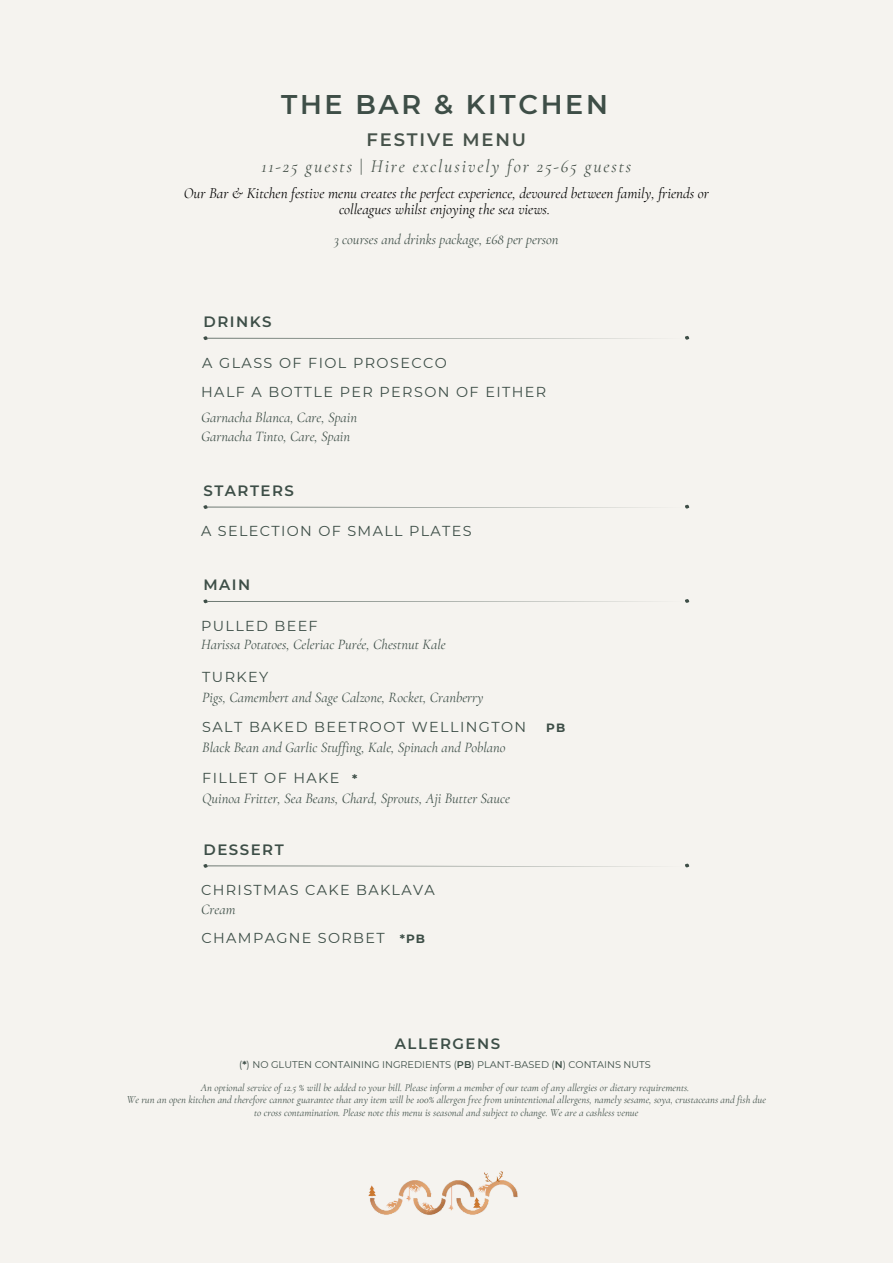
<style>
.page{position:relative;width:893px;height:1264px;background:#fff}
.page>*{position:absolute;margin:0;border:0;box-sizing:border-box;transform-origin:0 0}
.t1{font:600 27px "Montserrat";letter-spacing:.1em;color:#3e4e47}
.t2{font:italic 18px "Cormorant Garamond";letter-spacing:.1em;color:#46524a}
.t3{font:600 18px "Montserrat";letter-spacing:.1em;color:#46524a}
.t4{font:italic 15px/15.8px "Cormorant Garamond";color:#000;text-align:center}
.t5{font:600 15px "Montserrat";letter-spacing:.1em;color:#3d4e47}
.t6{font:italic 14.4px "Cormorant Garamond";color:#3d4e47}
.t7{font:14.4px "Montserrat";letter-spacing:.1em;color:#3d4e47}
.t8{font:italic 14.4px "Cormorant Garamond";color:#3e4e47}
.t9{font:700 12px "Montserrat";color:#3d4e47}
.t10{font:italic 10.5px/12.3px "Cormorant Garamond";color:#3e4e47;text-align:center}
.t11{font:9.75px "Montserrat";color:#3d4e47}
.s1{font-style:normal}
.s2{font-weight:700}
.s3{font-weight:600}
</style>
<div class="page">
<div style="left:0;top:0;width:892px;height:1262px;background:#f5f3ef"></div>
<svg style="left:203px;top:505px;width:486px;height:4px"></svg>
<svg style="left:203px;top:599px;width:486px;height:4px"></svg>
<svg style="left:203px;top:863px;width:486px;height:4px"></svg>
<svg style="left:203px;top:336px;width:486px;height:4px"></svg>
<img style="left:368px;top:1171px;width:150px;height:44px">
<p class="t1" style="left:281px;top:88px;width:328px">THE BAR &amp; KITCHEN</p>
<p class="t3" style="left:366px;top:128px;width:161px">FESTIVE MENU</p>
<p class="t2" style="left:261px;top:155px;width:371px">11-25 guests <span class="s1">|</span> Hire exclusively for 25-65 guests</p>
<p class="t4" style="left:184px;top:185px;width:526px">Our Bar &amp; Kitchen festive menu creates the perfect experience, devoured between family, friends or colleagues whilst enjoying the sea views.</p>
<p class="t8" style="left:334px;top:231px;width:226px">3 courses and drinks package, £68 per person</p>
<p class="t5" style="left:203px;top:313px;width:70px">DRINKS</p>
<p class="t7" style="left:202px;top:353px;width:246px">A GLASS OF FIOL PROSECCO</p>
<p class="t7" style="left:201px;top:383px;width:346px">HALF A BOTTLE PER PERSON OF EITHER</p>
<p class="t6" style="left:201px;top:408px;width:157px">Garnacha Blanca, Care, Spain</p>
<p class="t6" style="left:201px;top:428px;width:150px">Garnacha Tinto, Care, Spain</p>
<p class="t5" style="left:203px;top:481px;width:92px">STARTERS</p>
<p class="t7" style="left:201px;top:522px;width:272px">A SELECTION OF SMALL PLATES</p>
<p class="t5" style="left:203px;top:576px;width:48px">MAIN</p>
<p class="t7" style="left:201px;top:616px;width:118px">PULLED BEEF</p>
<p class="t6" style="left:201px;top:635px;width:246px">Harissa Potatoes, Celeriac Purée, Chestnut Kale</p>
<p class="t7" style="left:202px;top:668px;width:68px">TURKEY</p>
<p class="t6" style="left:202px;top:688px;width:283px">Pigs, Camembert and Sage Calzone, Rocket, Cranberry</p>
<p class="t7" style="left:202px;top:718px;width:325px">SALT BAKED BEETROOT WELLINGTON</p>
<p class="t6" style="left:202px;top:738px;width:305px">Black Bean and Garlic Stuffing, Kale, Spinach and Poblano</p>
<p class="t7" style="left:202px;top:769px;width:139px">FILLET OF HAKE</p>
<p class="t6" style="left:202px;top:789px;width:309px">Quinoa Fritter, Sea Beans, Chard, Sprouts, Aji Butter Sauce</p>
<p class="t5" style="left:203px;top:840px;width:82px">DESSERT</p>
<p class="t7" style="left:201px;top:881px;width:235px">CHRISTMAS CAKE BAKLAVA</p>
<p class="t6" style="left:201px;top:900px;width:36px">Cream</p>
<p class="t7" style="left:201px;top:929px;width:185px">CHAMPAGNE SORBET</p>
<p class="t9" style="left:352px;top:771px;width:7px">*</p>
<p class="t9" style="left:399px;top:931px;width:27px">*PB</p>
<p class="t9" style="left:546px;top:720px;width:21px">PB</p>
<p class="t5" style="left:395px;top:1034px;width:107px">ALLERGENS</p>
<p class="t10" style="left:201px;top:1081px;width:490px">An optional service of 12.5 % will be added to your bill. Please inform a member of our team of any allergies or dietary requirements.</p>
<p class="t10" style="left:127px;top:1093px;width:640px">We run an open kitchen and therefore cannot guarantee that any item will be 100% allergen free from unintentional allergens, namely sesame, soya, crustaceans and fish due to cross contamination. Please note this menu is seasonal and subject to change. We are a cashless venue</p>
<p class="t11" style="left:239px;top:1058px;width:413px">(<span class="s2">*</span>) NO GLUTEN CONTAINING INGREDIENTS (<span class="s3">PB</span>) PLANT-BASED (<span class="s3">N</span>) CONTAINS NUTS</p>
</div>
